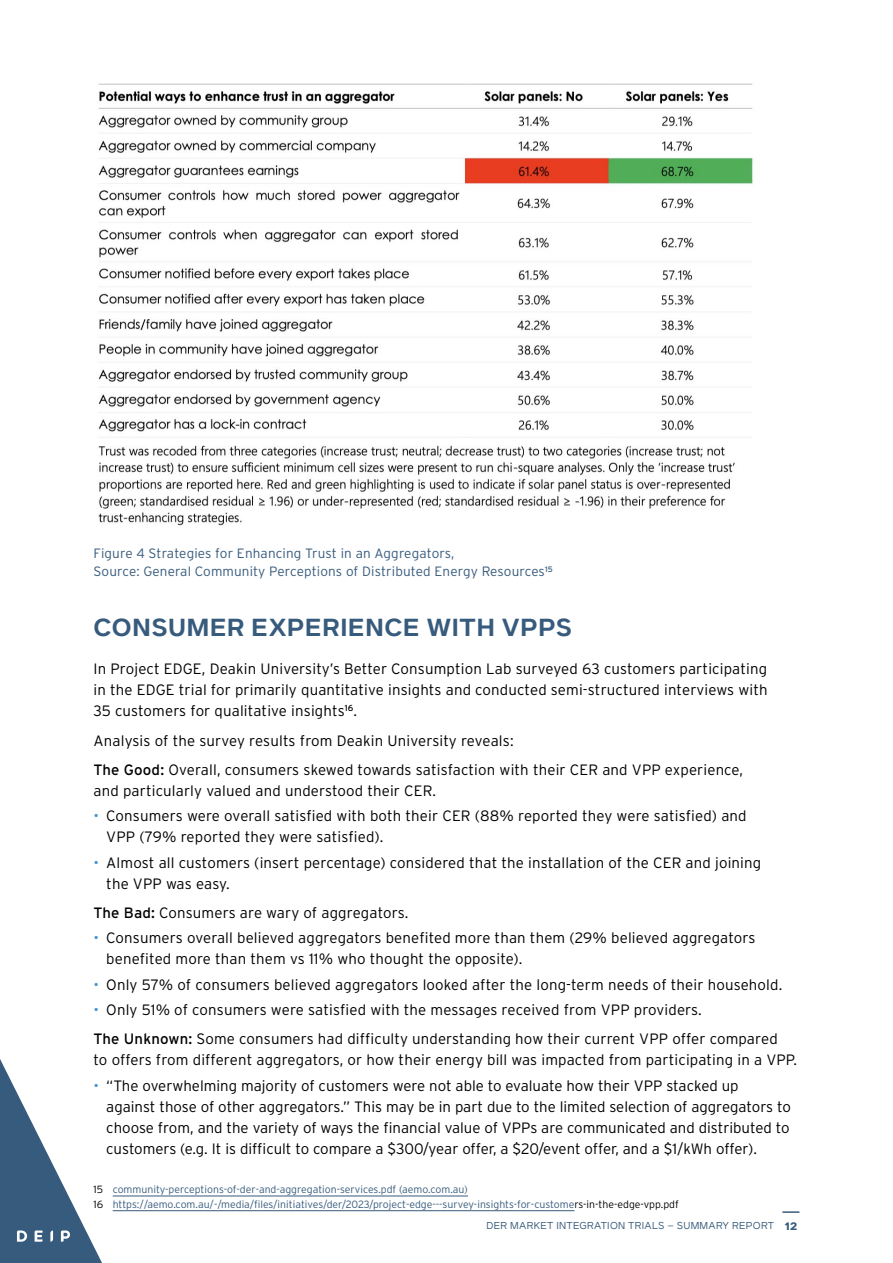
<style>
.page{position:relative;width:893px;height:1263px;background:#fff}
.page>*{position:absolute;margin:0;border:0;box-sizing:border-box;transform-origin:0 0}
.t1{font:600 24px "Dexa Pro";letter-spacing:.03em;color:#375b7c}
.t2{font:300 15px/21px "Interstate";letter-spacing:.01em;color:#000}
.t3{font:300 13.5px/18px "Interstate";letter-spacing:.01em;color:#375b7c}
.t4{font:300 10.5px/14.7px "Interstate";color:#375b7c}
.t5{font:9.75px "Dexa Pro";letter-spacing:.03em;color:#375b7c}
.s1{font-weight:400}
.s2{color:#4495d1}
.s3{color:#000}
.s4{font-weight:700;font-size:10.5px}
</style>
<div class="page">
<svg style="left:782px;top:1211px;width:17px;height:2px"></svg>
<svg style="left:0;top:1059px;width:102px;height:204px"></svg>
<img style="left:98px;top:83px;width:656px;height:443px">
<hr style="left:94px;top:1180px;width:705px;height:1px;background:#fff">
<hr style="left:113px;top:1196px;width:355px;height:1px;background:#375b7c">
<hr style="left:113px;top:1210px;width:461px;height:1px;background:#375b7c">
<p class="t3" style="left:94px;top:545px;width:461px">Figure 4 Strategies for Enhancing Trust in an Aggregators,<br>Source: General Community Perceptions of Distributed Energy Resources<sup>15</sup></p>
<h1 class="t1" style="left:94px;top:613px;width:480px">CONSUMER EXPERIENCE WITH VPPS</h1>
<p class="t2" style="left:94px;top:658px;width:676px;text-align:justify">In Project EDGE, Deakin University’s Better Consumption Lab surveyed 63 customers participating in the EDGE trial for primarily quantitative insights and conducted semi-structured interviews with 35 customers for qualitative insights<sup>16</sup>.</p>
<p class="t2" style="left:94px;top:725px;width:651px;line-height:29.5px">Analysis of the survey results from Deakin University reveals:<br><span class="s1">The Good:</span> Overall, consumers skewed towards satisfaction with their CER and VPP experience,</p>
<p class="t2" style="left:94px;top:780px;width:344px">and particularly valued and understood their CER.</p>
<p class="t2" style="left:106px;top:805px;width:642px;text-indent:-13px"><span class="s2">•</span> Consumers were overall satisfied with both their CER (88% reported they were satisfied) and<br>VPP (79% reported they were satisfied).</p>
<p class="t2" style="left:106px;top:852px;width:656px;text-indent:-13px"><span class="s2">•</span> Almost all customers (insert percentage) considered that the installation of the CER and joining the VPP was easy.</p>
<p class="t2" style="left:94px;top:902px;width:316px"><span class="s1">The Bad:</span> Consumers are wary of aggregators.</p>
<p class="t2" style="left:106px;top:927px;width:651px;text-indent:-13px"><span class="s2">•</span> Consumers overall believed aggregators benefited more than them (29% believed aggregators benefited more than them vs 11% who thought the opposite).</p>
<p class="t2" style="left:94px;top:974px;width:690px"><span class="s2">•</span> Only 57% of consumers believed aggregators looked after the long-term needs of their household.</p>
<p class="t2" style="left:94px;top:994px;width:686px;line-height:29.5px"><span class="s2">•</span> Only 51% of consumers were satisfied with the messages received from VPP providers.<br><span class="s1">The Unknown:</span> Some consumers had difficulty understanding how their current VPP offer compared</p>
<p class="t2" style="left:94px;top:1049px;width:705px">to offers from different aggregators, or how their energy bill was impacted from participating in a VPP.</p>
<p class="t2" style="left:106px;top:1075px;width:686px;text-indent:-13px"><span class="s2">•</span> “The overwhelming majority of customers were not able to evaluate how their VPP stacked up against those of other aggregators.” This may be in part due to the limited selection of aggregators to choose from, and the variety of ways the financial value of VPPs are communicated and distributed to customers (e.g. It is difficult to compare a $300/year offer, a $20/event offer, and a $1/kWh offer).</p>
<p class="t4" style="left:94px;top:1182px;width:587px"><span class="s3">15</span> community-perceptions-of-der-and-aggregation-services.pdf (aemo.com.au)<br><span class="s3">16</span> https://aemo.com.au/-/media/files/initiatives/der/2023/project-edge---survey-insights-for-custome<span class="s3">rs-in-the-edge-vpp.pdf</span></p>
<p class="t5" style="left:487px;top:1220px;width:312px">DER MARKET INTEGRATION TRIALS – SUMMARY REPORT <span class="s4">12</span></p>
</div>
